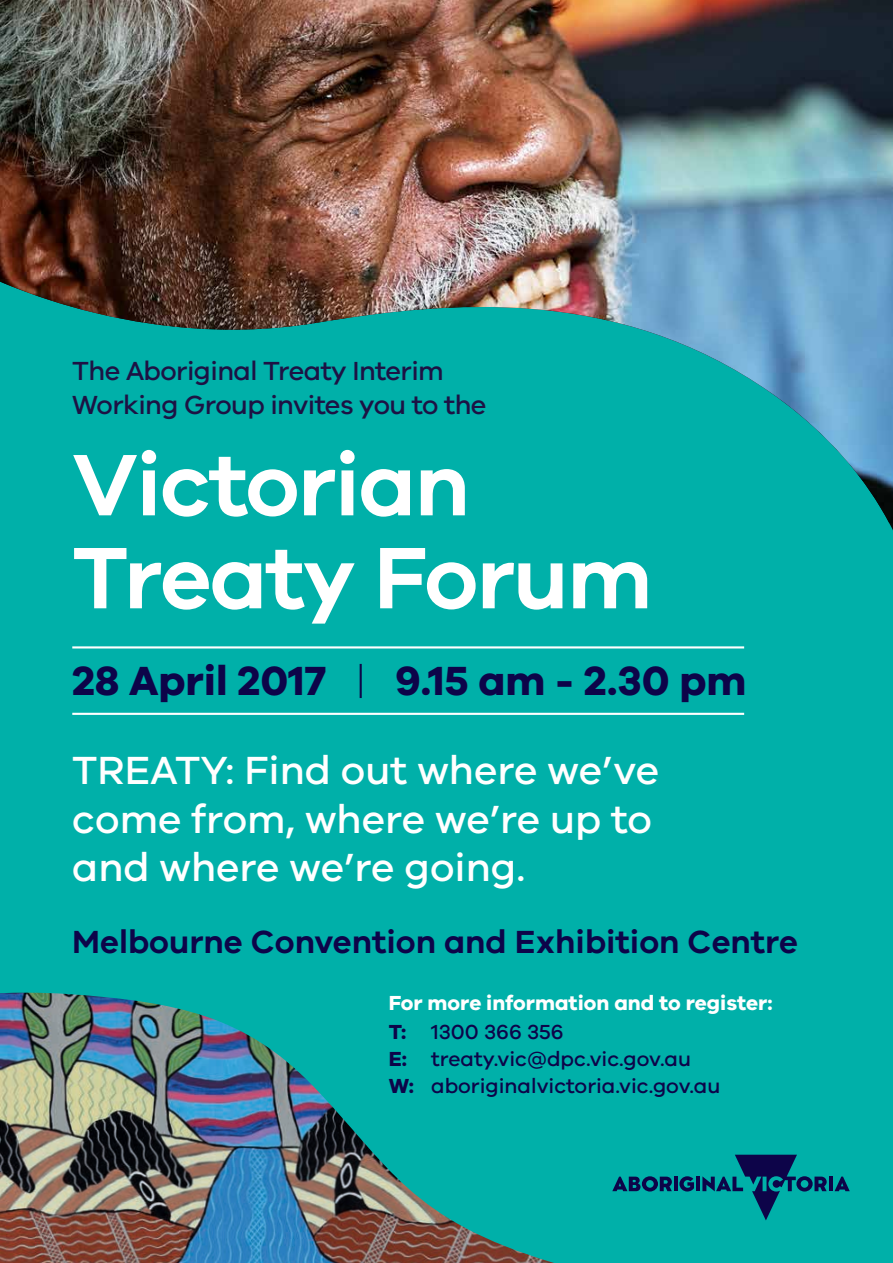
<style>
.page{position:relative;width:893px;height:1263px;background:#00b0a9}
.page>*{position:absolute;margin:0;border:0;box-sizing:border-box;transform-origin:0 0}
.t1{font:600 90px/93px "VIC";letter-spacing:-.02em;color:#fff}
.t2{font:700 42px "VIC";color:#0d0449}
.t3{font:500 40.5px/48.6px "VIC";color:#fff}
.t4{font:600 33px "VIC";color:#0d0449}
.t5{font:500 27px/34.5px "VIC";letter-spacing:-.02em;color:#1d1244}
.t6{font:500 21px/27px "VIC";color:#0d0449}
.t7{font:700 21px/29.1px "VIC";color:#fff}
.s1{font-weight:300}
.s2{color:#0d0449}
.s3{font-weight:500;color:#0d0449}
.s4{font-weight:700}
</style>
<div class="page">
<hr style="left:72px;top:713px;width:672px;height:2px;background:#fff">
<svg style="left:834px;top:1176px;width:16px;height:15px"></svg>
<hr style="left:829px;top:1176px;width:4px;height:15px;background:#0d0449">
<svg style="left:612px;top:1176px;width:60px;height:15px"></svg>
<hr style="left:674px;top:1176px;width:4px;height:15px;background:#0d0449">
<svg style="left:679px;top:1176px;width:15px;height:15px"></svg>
<hr style="left:696px;top:1176px;width:4px;height:15px;background:#0d0449">
<svg style="left:702px;top:1155px;width:125px;height:65px"></svg>
<img style="left:0;top:0;width:893px;height:523px">
<img style="left:0;top:993px;width:554px;height:270px">
<p class="t5" style="left:72px;top:353px;width:416px">The Aboriginal Treaty Interim<br>Working Group invites you to the</p>
<h1 class="t1" style="left:72px;top:436px;width:582px">Victorian<br>Treaty Forum</h1>
<p class="t2" style="left:72px;top:654px;width:676px">28 April 2017 <span class="s1">|</span> 9.15 am - 2.30 pm</p>
<p class="t3" style="left:72px;top:745px;width:588px">TREATY: Find out where we’ve come from, where we’re up to and where we’re going.</p>
<p class="t4" style="left:72px;top:922px;width:727px">Melbourne Convention and Exhibition Centre</p>
<p class="t7" style="left:389px;top:987px;width:386px">For more information and to register:<br><span class="s2">T:</span> <span class="s3">1300 366 356</span></p>
<p class="t6" style="left:389px;top:1045px;width:333px"><span class="s4">E:</span> treaty.vic@dpc.vic.gov.au<br><span class="s4">W:</span> aboriginalvictoria.vic.gov.au</p>
</div>
